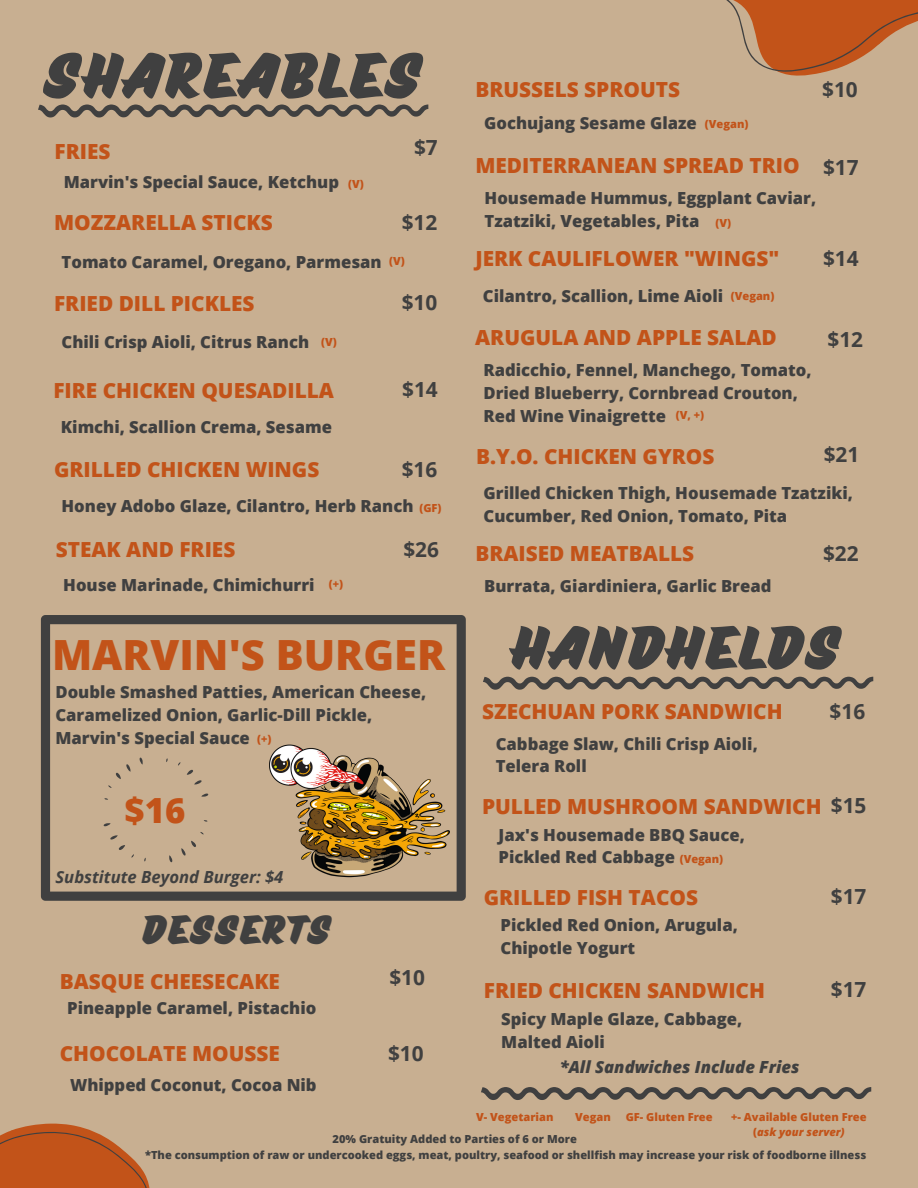
<style>
.page{position:relative;width:918px;height:1188px;background:#c8af91}
.page>*{position:absolute;margin:0;border:0;box-sizing:border-box;transform-origin:0 0}
.t1{font:900 64.2px "Pinatas Marks";color:#404040}
.t2{font:900 61.05px "Pinatas Marks";color:#404040}
.t3{font:800 41.55px "Open Sans";color:#c25319}
.t4{font:900 40.65px "Pinatas Marks";color:#404040}
.t5{font:800 34.65px "Open Sans";color:#c25319}
.t6{font:800 20.85px "Open Sans";color:#c25319}
.t7{font:700 20.85px "Open Sans";color:#404040}
.t8{font:800 16.65px/23px "Open Sans";color:#404040}
.t9{font:italic 800 16.65px "Open Sans";color:#404040}
.t10{font:italic 700 16.65px "Open Sans";color:#404040}
.t11{font:800 11.1px/15.8px "Open Sans";color:#404040}
.t12{font:800 11.1px/14.9px "Open Sans";color:#c25319;text-align:center}
.s1{font-weight:700;color:#404040}
.s2{font-style:italic}
</style>
<div class="page">
<svg style="left:726px;top:0;width:192px;height:76px"></svg>
<svg style="left:0;top:1124px;width:150px;height:64px"></svg>
<svg style="left:483px;top:677px;width:390px;height:13px"></svg>
<svg style="left:481px;top:1087px;width:390px;height:13px"></svg>
<svg style="left:41px;top:615px;width:425px;height:286px"></svg>
<svg style="left:104px;top:758px;width:104px;height:104px"></svg>
<svg style="left:38px;top:105px;width:390px;height:13px"></svg>
<h1 class="t1" style="left:43px;top:35px;width:382px">SHAREABLES</h1>
<p class="t6" style="left:55px;top:137px;width:57px">FRIES</p>
<p class="t7" style="left:414px;top:133px;width:25px">$7</p>
<p class="t8" style="left:64px;top:170px;width:277px">Marvin's Special Sauce, Ketchup</p>
<p class="t12" style="left:348px;top:176px;width:17px">(V)</p>
<p class="t6" style="left:54px;top:208px;width:220px">MOZZARELLA STICKS</p>
<p class="t7" style="left:402px;top:208px;width:37px">$12</p>
<p class="t8" style="left:62px;top:250px;width:322px">Tomato Caramel, Oregano, Parmesan</p>
<p class="t6" style="left:54px;top:289px;width:202px">FRIED DILL PICKLES</p>
<p class="t8" style="left:62px;top:330px;width:249px">Chili Crisp Aioli, Citrus Ranch</p>
<p class="t12" style="left:321px;top:334px;width:17px">(V)</p>
<p class="t12" style="left:389px;top:254px;width:17px">(V)</p>
<p class="t7" style="left:402px;top:288px;width:37px">$10</p>
<p class="t6" style="left:53px;top:376px;width:282px">FIRE CHICKEN QUESADILLA</p>
<p class="t8" style="left:61px;top:415px;width:273px">Kimchi, Scallion Crema, Sesame</p>
<p class="t7" style="left:402px;top:375px;width:37px">$14</p>
<p class="t7" style="left:402px;top:455px;width:37px">$16</p>
<p class="t6" style="left:54px;top:455px;width:267px">GRILLED CHICKEN WINGS</p>
<p class="t8" style="left:62px;top:494px;width:353px">Honey Adobo Glaze, Cilantro, Herb Ranch</p>
<p class="t12" style="left:419px;top:500px;width:24px">(GF)</p>
<p class="t6" style="left:56px;top:535px;width:181px">STEAK AND FRIES</p>
<p class="t8" style="left:63px;top:573px;width:253px">House Marinade, Chimichurri</p>
<p class="t12" style="left:329px;top:577px;width:16px">(+)</p>
<p class="t7" style="left:403px;top:535px;width:37px">$26</p>
<h3 class="t3" style="left:52px;top:626px;width:395px">MARVIN'S BURGER</h3>
<p class="t8" style="left:55px;top:680px;width:372px">Double Smashed Patties, American Cheese,<br>Caramelized Onion, Garlic-Dill Pickle,<br>Marvin's Special Sauce</p>
<p class="t12" style="left:257px;top:731px;width:16px">(+)</p>
<h3 class="t5" style="left:125px;top:786px;width:62px">$16</h3>
<p class="t10" style="left:55px;top:865px;width:229px">Substitute Beyond Burger: $4</p>
<h3 class="t4" style="left:142px;top:904px;width:191px">DESSERTS</h3>
<p class="t6" style="left:60px;top:966px;width:222px">BASQUE CHEESECAKE</p>
<p class="t8" style="left:67px;top:996px;width:251px">Pineapple Caramel, Pistachio</p>
<p class="t6" style="left:60px;top:1038px;width:222px">CHOCOLATE MOUSSE</p>
<p class="t8" style="left:70px;top:1073px;width:248px">Whipped Coconut, Cocoa Nib</p>
<p class="t7" style="left:389px;top:962px;width:37px">$10</p>
<p class="t7" style="left:388px;top:1038px;width:37px">$10</p>
<p class="t6" style="left:475px;top:75px;width:206px">BRUSSELS SPROUTS</p>
<p class="t8" style="left:484px;top:111px;width:214px">Gochujang Sesame Glaze</p>
<p class="t12" style="left:705px;top:116px;width:45px">(Vegan)</p>
<p class="t6" style="left:475px;top:151px;width:326px">MEDITERRANEAN SPREAD TRIO</p>
<p class="t7" style="left:822px;top:75px;width:37px">$10</p>
<p class="t7" style="left:823px;top:153px;width:37px">$17</p>
<p class="t8" style="left:485px;top:186px;width:333px">Housemade Hummus, Eggplant Caviar,<br>Tzatziki, Vegetables, Pita</p>
<p class="t12" style="left:716px;top:216px;width:17px">(V)</p>
<p class="t6" style="left:475px;top:243px;width:306px">JERK CAULIFLOWER "WINGS"</p>
<p class="t8" style="left:483px;top:284px;width:242px">Cilantro, Scallion, Lime Aioli</p>
<p class="t12" style="left:731px;top:288px;width:45px">(Vegan)</p>
<p class="t7" style="left:823px;top:243px;width:37px">$14</p>
<p class="t6" style="left:475px;top:323px;width:303px">ARUGULA AND APPLE SALAD</p>
<p class="t8" style="left:484px;top:358px;width:330px">Radicchio, Fennel, Manchego, Tomato,<br>Dried Blueberry, Cornbread Crouton,<br>Red Wine Vinaigrette</p>
<p class="t12" style="left:676px;top:408px;width:30px">(V, +)</p>
<p class="t7" style="left:828px;top:324px;width:37px">$12</p>
<p class="t7" style="left:824px;top:440px;width:37px">$21</p>
<p class="t6" style="left:476px;top:442px;width:240px">B.Y.O. CHICKEN GYROS</p>
<p class="t8" style="left:484px;top:481px;width:371px">Grilled Chicken Thigh, Housemade Tzatziki,<br>Cucumber, Red Onion, Tomato, Pita</p>
<p class="t6" style="left:475px;top:539px;width:220px">BRAISED MEATBALLS</p>
<p class="t8" style="left:484px;top:574px;width:289px">Burrata, Giardiniera, Garlic Bread</p>
<p class="t7" style="left:823px;top:539px;width:37px">$22</p>
<h2 class="t2" style="left:510px;top:609px;width:333px">HANDHELDS</h2>
<p class="t6" style="left:482px;top:697px;width:302px">SZECHUAN PORK SANDWICH</p>
<p class="t8" style="left:496px;top:732px;width:264px">Cabbage Slaw, Chili Crisp Aioli,<br>Telera Roll</p>
<p class="t7" style="left:830px;top:697px;width:37px">$16</p>
<p class="t6" style="left:482px;top:792px;width:386px">PULLED MUSHROOM SANDWICH <span class="s1">$15</span></p>
<p class="t8" style="left:499px;top:823px;width:248px">Jax's Housemade BBQ Sauce,<br>Pickled Red Cabbage</p>
<p class="t12" style="left:680px;top:851px;width:45px">(Vegan)</p>
<p class="t6" style="left:484px;top:883px;width:216px">GRILLED FISH TACOS</p>
<p class="t8" style="left:501px;top:913px;width:239px">Pickled Red Onion, Arugula,<br>Chipotle Yogurt</p>
<p class="t6" style="left:484px;top:976px;width:283px">FRIED CHICKEN SANDWICH</p>
<p class="t8" style="left:501px;top:1007px;width:243px">Spicy Maple Glaze, Cabbage,<br>Malted Aioli</p>
<p class="t9" style="left:560px;top:1056px;width:241px">*All Sandwiches Include Fries</p>
<p class="t7" style="left:831px;top:882px;width:37px">$17</p>
<p class="t7" style="left:831px;top:975px;width:37px">$17</p>
<p class="t12" style="left:476px;top:1109px;width:79px">V- Vegetarian</p>
<p class="t12" style="left:575px;top:1109px;width:37px">Vegan</p>
<p class="t12" style="left:626px;top:1109px;width:88px">GF- Gluten Free</p>
<p class="t12" style="left:731px;top:1109px;width:137px">+- Available Gluten Free (<span class="s2">ask your server)</span></p>
<p class="t11" style="left:145px;top:1131px;width:723px;text-indent:188px">20% Gratuity Added to Parties of 6 or More<br>*The consumption of raw or undercooked eggs, meat, poultry, seafood or shellfish may increase your risk of foodborne illness</p>
</div>
